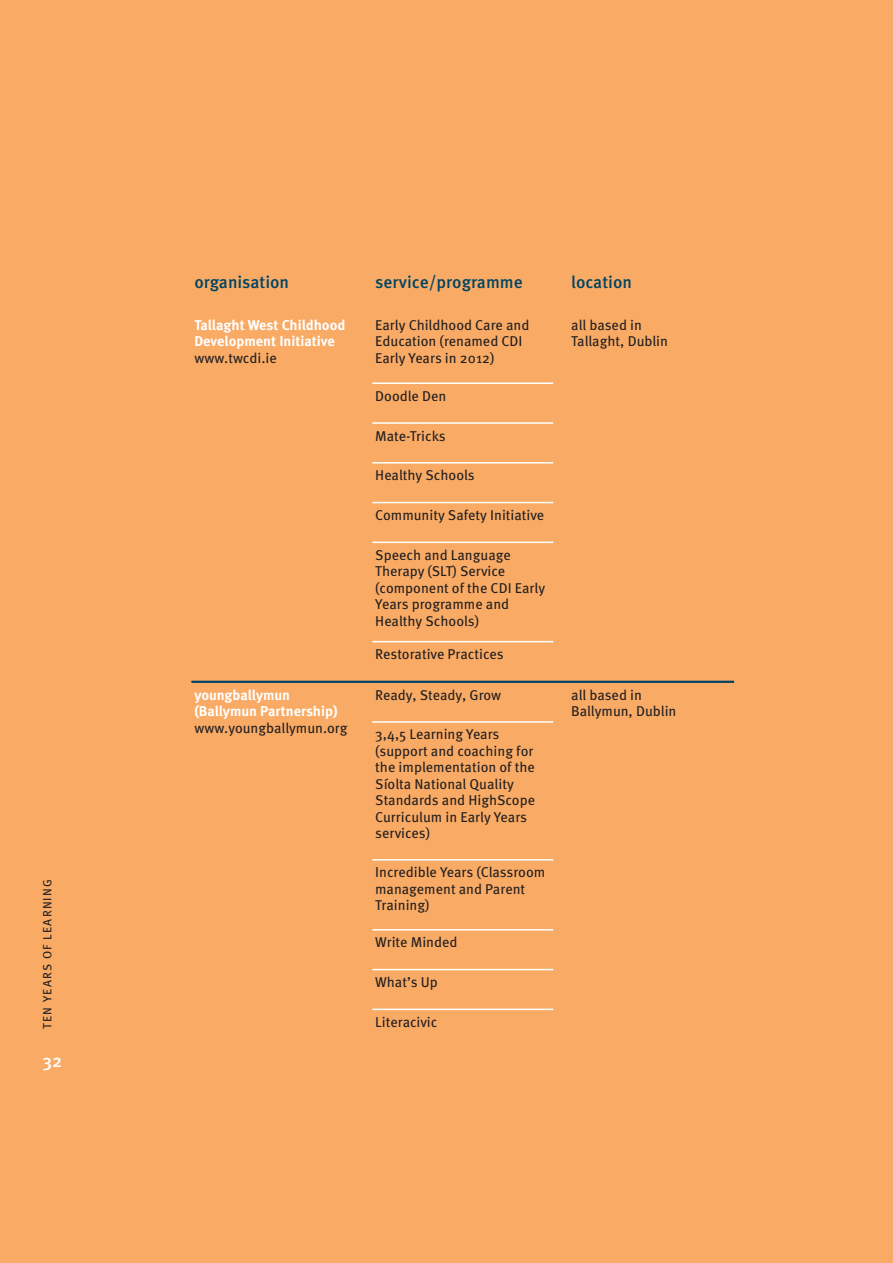
<style>
.page{position:relative;width:893px;height:1263px;background:#f9ab65}
.page>*{position:absolute;margin:0;border:0;box-sizing:border-box;transform-origin:0 0}
.t1{font:500 18px "Meta OT";color:#fff}
.t2{font:500 17.25px "Meta OT";color:#004462}
.t3{font:14.25px/16.5px "Meta OT";color:#231f20}
.t4{font:700 14.25px/16.5px "Meta OT";color:#fff}
.t5{font:12px "Meta OT";letter-spacing:.1em;color:#231f20}
</style>
<div class="page">
<hr style="left:372px;top:382px;width:181px;height:2px;background:#fff">
<hr style="left:372px;top:422px;width:181px;height:2px;background:#fff">
<hr style="left:372px;top:462px;width:181px;height:1px;background:#fff">
<hr style="left:372px;top:502px;width:181px;height:1px;background:#fff">
<hr style="left:372px;top:542px;width:181px;height:1px;background:#fff">
<hr style="left:372px;top:641px;width:181px;height:1px;background:#fff">
<hr style="left:191px;top:681px;width:543px;height:2px;background:#004462">
<hr style="left:372px;top:721px;width:181px;height:2px;background:#fff">
<hr style="left:372px;top:859px;width:181px;height:1px;background:#fff">
<hr style="left:372px;top:929px;width:181px;height:1px;background:#fff">
<hr style="left:372px;top:969px;width:181px;height:1px;background:#fff">
<hr style="left:372px;top:1008px;width:181px;height:2px;background:#fff">
<p class="t5" style="left:43px;top:1029px;width:151px;rotate:-90deg">TEN YEARS OF LEARNING</p>
<p class="t1" style="left:43px;top:1054px;width:21px">32</p>
<p class="t2" style="left:194px;top:275px;width:96px">organisation</p>
<p class="t2" style="left:375px;top:275px;width:149px">service/programme</p>
<p class="t2" style="left:571px;top:275px;width:62px">location</p>
<p class="t4" style="left:194px;top:318px;width:153px">Tallaght West Childhood<br>Development Initiative</p>
<p class="t3" style="left:194px;top:351px;width:84px">www.twcdi.ie</p>
<p class="t3" style="left:375px;top:318px;width:156px">Early Childhood Care and<br>Education (renamed CDI<br>Early Years in 2012)</p>
<p class="t3" style="left:571px;top:318px;width:98px">all based in<br>Tallaght, Dublin</p>
<p class="t3" style="left:375px;top:389px;width:73px">Doodle Den</p>
<p class="t3" style="left:375px;top:428px;width:72px">Mate-Tricks</p>
<p class="t3" style="left:375px;top:468px;width:101px">Healthy Schools</p>
<p class="t3" style="left:375px;top:508px;width:171px">Community Safety Initiative</p>
<p class="t3" style="left:375px;top:548px;width:171px">Speech and Language<br>Therapy (SLT) Service (component of the CDI Early<br>Years programme and<br>Healthy Schools)</p>
<p class="t3" style="left:375px;top:647px;width:130px">Restorative Practices</p>
<p class="t4" style="left:194px;top:687px;width:145px">youngballymun (Ballymun Partnership)</p>
<p class="t3" style="left:194px;top:720px;width:155px">www.youngballymun.org</p>
<p class="t3" style="left:375px;top:687px;width:127px">Ready, Steady, Grow</p>
<p class="t3" style="left:571px;top:687px;width:107px">all based in<br>Ballymun, Dublin</p>
<p class="t3" style="left:375px;top:727px;width:161px">3,4,5 Learning Years (support and coaching for the implementation of the<br>Síolta National Quality<br>Standards and HighScope<br>Curriculum in Early Years services)</p>
<p class="t3" style="left:375px;top:865px;width:172px">Incredible Years (Classroom management and Parent<br>Training)</p>
<p class="t3" style="left:375px;top:935px;width:84px">Write Minded</p>
<p class="t3" style="left:375px;top:975px;width:64px">What’s Up</p>
<p class="t3" style="left:375px;top:1015px;width:64px">Literacivic</p>
</div>
